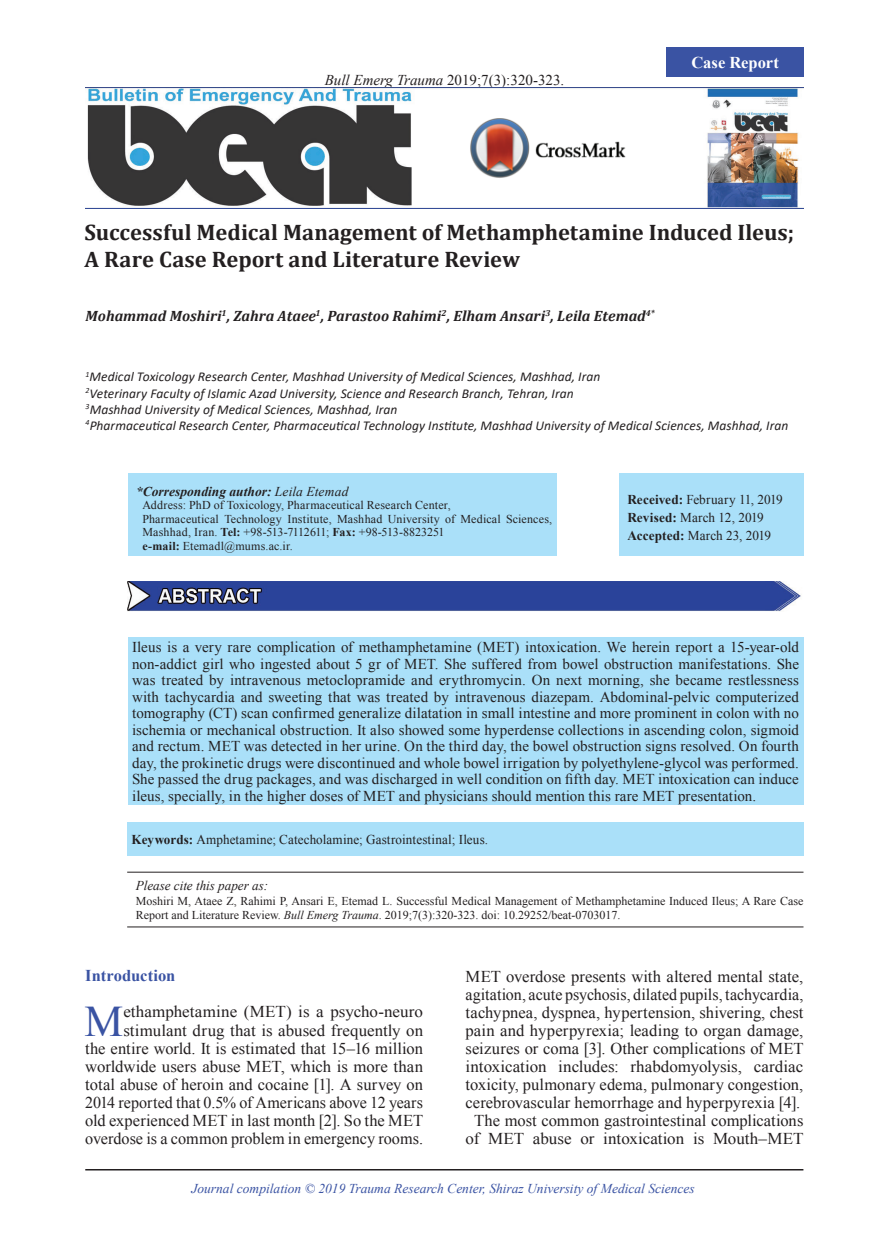
<style>
.page{position:relative;width:889px;height:1242px;background:#fff}
.page>*{position:absolute;margin:0;border:0;box-sizing:border-box;transform-origin:0 0}
.t1{font:43.65px "Times New Roman";color:#3a53a3}
.t2{font:700 22.5px/27px "Cambria";color:#231f20}
.t3{font:16.5px/18px "Times New Roman";color:#231f20;text-align:right}
.t4{font:700 16.5px "Times New Roman";color:#3a53a3}
.t5{font:700 16.5px "Times New Roman";color:#fff}
.t6{font:15px/16.5px "Times New Roman";color:#231f20;text-align:justify}
.t7{font:italic 700 15px "Cambria";color:#231f20}
.t8{font:italic 13.5px/16.2px "Calibri";letter-spacing:.005em;color:#231f20}
.t9{font:13.5px/18px "Times New Roman";letter-spacing:.01em;color:#231f20}
.t10{font:italic 13.5px "Times New Roman";color:#3a53a3}
.t11{font:italic 700 13.5px "Times New Roman";color:#231f20}
.t12{font:italic 13.5px "Times New Roman";color:#231f20}
.t13{font:12px/13.5px "Times New Roman";color:#231f20}
.s1{font-style:italic}
.s2{font-weight:400}
.s3{font-weight:700}
</style>
<div class="page">
<img style="left:85px;top:88px;width:719px;height:121px">
<div style="left:666px;top:48px;width:138px;height:29px;background:#3a53a3"></div>
<div style="left:128px;top:638px;width:675px;height:167px;background:#aae0f9"></div>
<hr style="left:127px;top:926px;width:676px;height:1px;background:#231f20">
<hr style="left:127px;top:872px;width:676px;height:1px;background:#231f20">
<div style="left:128px;top:473px;width:428px;height:82px;background:#aae0f9"></div>
<div style="left:619px;top:473px;width:184px;height:82px;background:#aae0f9"></div>
<img style="left:128px;top:581px;width:673px;height:31px">
<div style="left:127px;top:822px;width:676px;height:34px;background:#aae0f9"></div>
<hr style="left:85px;top:1169px;width:718px;height:1px;background:#231f20">
<img style="left:469px;top:119px;width:169px;height:61px">
<p class="t6" style="left:325px;top:72px;width:241px"><span class="s1">Bull Emerg Trauma</span> 2019;7(3):320-323.</p>
<p class="t5" style="left:691px;top:50px;width:89px">Case Report</p>
<h2 class="t2" style="left:84px;top:218px;width:711px">Successful Medical Management of Methamphetamine Induced Ileus;<br>A Rare Case Report and Literature Review</h2>
<p class="t7" style="left:86px;top:306px;width:570px">Mohammad Moshiri<sup>1</sup>, Zahra Ataee<sup>1</sup>, Parastoo Rahimi<sup>2</sup>, Elham Ansari<sup>3</sup>, Leila Etemad<sup>4*</sup></p>
<p class="t8" style="left:86px;top:368px;width:704px"><sup>1</sup>Medical Toxicology Research Center, Mashhad University of Medical Sciences, Mashhad, Iran<br><sup>2</sup>Veterinary Faculty of Islamic Azad University, Science and Research Branch, Tehran, Iran<br><sup>3</sup>Mashhad University of Medical Sciences, Mashhad, Iran<br><sup>4</sup>Pharmaceutical Research Center, Pharmaceutical Technology Institute, Mashhad University of Medical Sciences, Mashhad, Iran</p>
<p class="t11" style="left:136px;top:481px;width:214px">*Corresponding author: <span class="s2">Leila Etemad</span></p>
<p class="t13" style="left:142px;top:498px;width:411px">Address: PhD of Toxicology, Pharmaceutical Research Center,<br>Pharmaceutical Technology Institute, Mashhad University of Medical Sciences, Mashhad, Iran. <span class="s3">Tel:</span> +98-513-7112611; <span class="s3">Fax:</span> +98-513-8823251<br><span class="s3">e-mail:</span> Etemadl@mums.ac.ir.</p>
<p class="t9" style="left:627px;top:490px;width:157px"><span class="s3">Received:</span> February 11, 2019<br><span class="s3">Revised:</span> March 12, 2019<br><span class="s3">Accepted:</span> March 23, 2019</p>
<p class="t6" style="left:132px;top:638px;width:668px">Ileus is a very rare complication of methamphetamine (MET) intoxication. We herein report a 15-year-old non-addict girl who ingested about 5 gr of MET. She suffered from bowel obstruction manifestations. She was treated by intravenous metoclopramide and erythromycin. On next morning, she became restlessness with tachycardia and sweeting that was treated by intravenous diazepam. Abdominal-pelvic computerized tomography (CT) scan confirmed generalize dilatation in small intestine and more prominent in colon with no ischemia or mechanical obstruction. It also showed some hyperdense collections in ascending colon, sigmoid and rectum. MET was detected in her urine. On the third day, the bowel obstruction signs resolved. On fourth day, the prokinetic drugs were discontinued and whole bowel irrigation by polyethylene-glycol was performed.<br>She passed the drug packages, and was discharged in well condition on fifth day. MET intoxication can induce ileus, specially, in the higher doses of MET and physicians should mention this rare MET presentation.</p>
<p class="t9" style="left:132px;top:830px;width:358px"><span class="s3">Keywords:</span> Amphetamine; Catecholamine; Gastrointestinal; Ileus.</p>
<p class="t12" style="left:136px;top:876px;width:134px">Please cite this paper as:</p>
<p class="t13" style="left:136px;top:893px;width:669px;line-height:14.4px">Moshiri M, Ataee Z, Rahimi P, Ansari E, Etemad L. Successful Medical Management of Methamphetamine Induced Ileus; A Rare Case<br>Report and Literature Review. <span class="s1">Bull Emerg Trauma</span>. 2019;7(3):320-323. doi: 10.29252/beat-0703017.</p>
<p class="t4" style="left:85px;top:964px;width:92px">Introduction</p>
<h1 class="t1" style="left:85px;top:990px;width:40px">M</h1>
<p class="t3" style="left:85px;top:1002px;width:339px">ethamphetamine (MET) is a psycho-neuro stimulant drug that is abused frequently on<br>the entire world. It is estimated that 15–16 million worldwide users abuse MET, which is more than total abuse of heroin and cocaine [1]. A survey on 2014 reported that 0.5% of Americans above 12 years old experienced MET in last month [2]. So the MET overdose is a common problem in emergency rooms.</p>
<p class="t3" style="left:465px;top:966px;width:339px;text-align:center">MET overdose presents with altered mental state, agitation, acute psychosis, dilated pupils, tachycardia, tachypnea, dyspnea, hypertension, shivering, chest pain and hyperpyrexia; leading to organ damage, seizures or coma [3]. Other complications of MET intoxication includes: rhabdomyolysis, cardiac toxicity, pulmonary edema, pulmonary congestion, cerebrovascular hemorrhage and hyperpyrexia [4].<br>The most common gastrointestinal complications of MET abuse or intoxication is Mouth–MET</p>
<p class="t10" style="left:191px;top:1179px;width:505px">Journal compilation © 2019 Trauma Research Center, Shiraz University of Medical Sciences</p>
</div>
